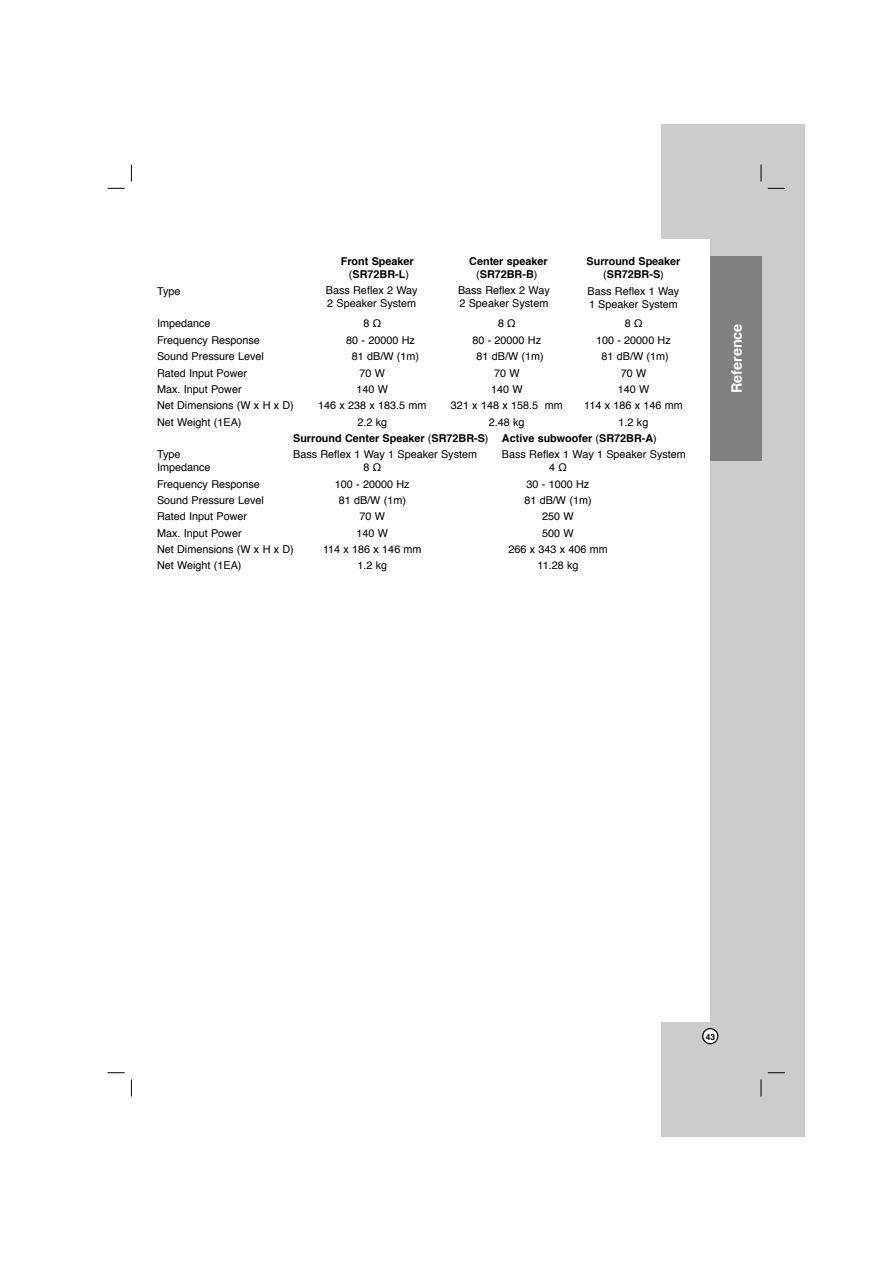
<style>
.page{position:relative;width:893px;height:1263px;background:#fff}
.page>*{position:absolute;margin:0;border:0;box-sizing:border-box;transform-origin:0 0}
.t1{font:700 14.4px "Helvetica";color:#fff}
.t2{font:10.8px/12.9px "Helvetica";color:#000}
.t3{font:700 10.8px/16.4px "Helvetica";color:#000}
.t4{font:700 8.4px "Helvetica";color:#000}
.s1{font-weight:400}
</style>
<div class="page">
<div style="left:660px;top:124px;width:144px;height:1013px;background:#ccc"></div>
<div style="left:600px;top:239px;width:110px;height:783px;background:#fff"></div>
<div style="left:703px;top:1029px;width:14px;height:14px;background:#fff;border-radius:50%"></div>
<div style="left:702px;top:1028px;width:16px;height:16px;border:1px solid #000;border-radius:50%"></div>
<div style="left:710px;top:256px;width:52px;height:204px;background:#808080"></div>
<svg style="left:131px;top:165px;width:1px;height:17px"></svg>
<svg style="left:760px;top:165px;width:1px;height:17px"></svg>
<svg style="left:131px;top:1080px;width:1px;height:17px"></svg>
<svg style="left:760px;top:1080px;width:1px;height:17px"></svg>
<svg style="left:108px;top:188px;width:17px;height:1px"></svg>
<svg style="left:767px;top:188px;width:17px;height:1px"></svg>
<svg style="left:108px;top:1072px;width:17px;height:1px"></svg>
<svg style="left:767px;top:1072px;width:17px;height:1px"></svg>
<p class="t3" style="left:341px;top:254px;width:74px">Front Speaker</p>
<p class="t3" style="left:469px;top:254px;width:80px">Center speaker</p>
<p class="t3" style="left:586px;top:254px;width:95px">Surround Speaker</p>
<p class="t3" style="left:349px;top:267px;width:61px"><span class="s1">(</span>SR72BR-L<span class="s1">)</span></p>
<p class="t3" style="left:476px;top:267px;width:63px"><span class="s1">(</span>SR72BR-B<span class="s1">)</span></p>
<p class="t3" style="left:603px;top:267px;width:62px"><span class="s1">(</span>SR72BR-S<span class="s1">)</span></p>
<p class="t2" style="left:326px;top:285px;width:93px">Bass Reflex 2 Way<br>2 Speaker System</p>
<p class="t2" style="left:458px;top:285px;width:93px">Bass Reflex 2 Way<br>2 Speaker System</p>
<p class="t2" style="left:587px;top:285px;width:93px">Bass Reflex 1 Way<br>1 Speaker System</p>
<p class="t2" style="left:157px;top:285px;width:25px">Type</p>
<p class="t2" style="left:157px;top:318px;width:55px">Impedance</p>
<p class="t2" style="left:363px;top:318px;width:19px">8 Ω</p>
<p class="t2" style="left:498px;top:318px;width:19px">8 Ω</p>
<p class="t2" style="left:624px;top:318px;width:19px">8 Ω</p>
<p class="t2" style="left:157px;top:334px;width:104px">Frequency Response</p>
<p class="t2" style="left:346px;top:334px;width:70px">80 - 20000 Hz</p>
<p class="t2" style="left:472px;top:334px;width:70px">80 - 20000 Hz</p>
<p class="t2" style="left:596px;top:334px;width:76px">100 - 20000 Hz</p>
<p class="t2" style="left:157px;top:351px;width:108px">Sound Pressure Level</p>
<p class="t2" style="left:352px;top:351px;width:69px">81 dB/W (1m)</p>
<p class="t2" style="left:476px;top:351px;width:69px">81 dB/W (1m)</p>
<p class="t2" style="left:601px;top:351px;width:69px">81 dB/W (1m)</p>
<p class="t2" style="left:157px;top:367px;width:92px">Rated Input Power</p>
<p class="t2" style="left:359px;top:367px;width:27px">70 W</p>
<p class="t2" style="left:494px;top:367px;width:27px">70 W</p>
<p class="t2" style="left:620px;top:367px;width:27px">70 W</p>
<p class="t2" style="left:157px;top:384px;width:86px">Max. Input Power</p>
<p class="t2" style="left:356px;top:384px;width:33px">140 W</p>
<p class="t2" style="left:491px;top:384px;width:33px">140 W</p>
<p class="t2" style="left:617px;top:384px;width:33px">140 W</p>
<p class="t2" style="left:157px;top:400px;width:138px">Net Dimensions (W x H x D)</p>
<p class="t2" style="left:318px;top:400px;width:110px">146 x 238 x 183.5 mm</p>
<p class="t2" style="left:451px;top:400px;width:113px">321 x 148 x 158.5 mm</p>
<p class="t2" style="left:584px;top:400px;width:100px">114 x 186 x 146 mm</p>
<p class="t2" style="left:157px;top:416px;width:86px">Net Weight (1EA)</p>
<p class="t2" style="left:357px;top:416px;width:31px">2.2 kg</p>
<p class="t2" style="left:489px;top:416px;width:37px">2.48 kg</p>
<p class="t3" style="left:293px;top:415px;width:365px;text-indent:325px"><span class="s1">1.2 kg<br></span>Surround Center Speaker <span class="s1">(</span>SR72BR-S<span class="s1">)</span> Active subwoofer <span class="s1">(</span>SR72BR-A<span class="s1">)</span></p>
<p class="t2" style="left:157px;top:449px;width:25px">Type</p>
<p class="t2" style="left:293px;top:449px;width:185px">Bass Reflex 1 Way 1 Speaker System</p>
<p class="t2" style="left:502px;top:449px;width:185px">Bass Reflex 1 Way 1 Speaker System</p>
<p class="t2" style="left:157px;top:462px;width:55px">Impedance</p>
<p class="t2" style="left:363px;top:462px;width:19px">8 Ω</p>
<p class="t2" style="left:549px;top:462px;width:19px">4 Ω</p>
<p class="t2" style="left:157px;top:478px;width:104px">Frequency Response</p>
<p class="t2" style="left:335px;top:478px;width:76px">100 - 20000 Hz</p>
<p class="t2" style="left:526px;top:478px;width:64px">30 - 1000 Hz</p>
<p class="t2" style="left:157px;top:495px;width:108px">Sound Pressure Level</p>
<p class="t2" style="left:339px;top:495px;width:69px">81 dB/W (1m)</p>
<p class="t2" style="left:524px;top:495px;width:69px">81 dB/W (1m)</p>
<p class="t2" style="left:157px;top:511px;width:92px">Rated Input Power</p>
<p class="t2" style="left:359px;top:511px;width:27px">70 W</p>
<p class="t2" style="left:542px;top:511px;width:33px">250 W</p>
<p class="t2" style="left:157px;top:527px;width:86px">Max. Input Power</p>
<p class="t2" style="left:356px;top:527px;width:33px">140 W</p>
<p class="t2" style="left:542px;top:527px;width:33px">500 W</p>
<p class="t2" style="left:157px;top:544px;width:138px">Net Dimensions (W x H x D)</p>
<p class="t2" style="left:323px;top:544px;width:100px">114 x 186 x 146 mm</p>
<p class="t2" style="left:508px;top:544px;width:101px">266 x 343 x 406 mm</p>
<p class="t2" style="left:157px;top:560px;width:86px">Net Weight (1EA)</p>
<p class="t2" style="left:357px;top:560px;width:31px">1.2 kg</p>
<p class="t2" style="left:537px;top:560px;width:42px">11.28 kg</p>
<h1 class="t1" style="left:730px;top:393px;width:71px;rotate:-90deg">Reference</h1>
<p class="t4" style="left:705px;top:1033px;width:11px">43</p>
</div>
